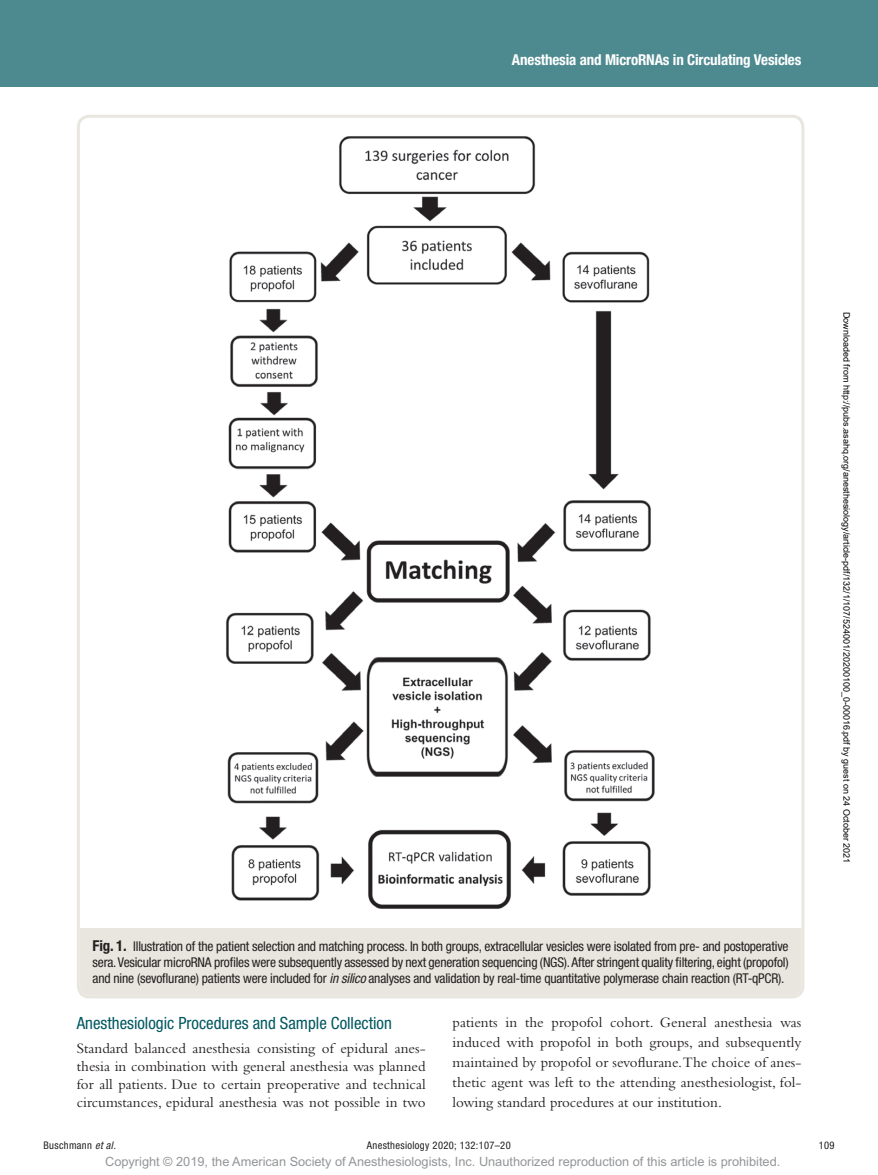
<style>
.page{position:relative;width:878px;height:1175px;background:#fff}
.page>*{position:absolute;margin:0;border:0;box-sizing:border-box;transform-origin:0 0}
.t1{font:condensed 16.8px "Helvetica Neue LT Std";color:#005861}
.t2{font:15px/20.2px "Bembo Std";color:#231f20;text-align:justify}
.t3{font:700 condensed 15px "Helvetica Neue LT Std";letter-spacing:-.01em;color:#fff}
.t4{font:condensed 13.5px/15.8px "Helvetica Neue LT Std";letter-spacing:-.015em;color:#231f20;text-align:justify}
.t5{font:12.75px "Arial MT Std";color:#939598}
.t6{font:condensed 10.5px "Helvetica Neue LT Std";letter-spacing:.03em;color:#231f20}
.t7{font:9px "Arial";color:#000}
.s1{font-weight:700;font-size:15px}
.s2{font-style:italic}
</style>
<div class="page">
<div style="left:0;top:0;width:878px;height:86px;background:#4d8a90"></div>
<img style="left:226px;top:136px;width:429px;height:773px">
<div style="left:80px;top:927px;width:721px;height:68px;background:#e9e6df"></div>
<p class="t3" style="left:512px;top:51px;width:291px">Anesthesia and MicroRNAs in Circulating Vesicles</p>
<p class="t4" style="left:93px;top:938px;width:697px"><span class="s1">Fig. 1.</span> Illustration of the patient selection and matching process. In both groups, extracellular vesicles were isolated from pre- and postoperative sera. Vesicular microRNA profiles were subsequently assessed by next generation sequencing (NGS). After stringent quality filtering, eight (propofol) and nine (sevoflurane) patients were included for <span class="s2">in silico</span> analyses and validation by real-time quantitative polymerase chain reaction (RT-qPCR).</p>
<p class="t1" style="left:77px;top:1012px;width:316px">Anesthesiologic Procedures and Sample Collection</p>
<p class="t2" style="left:77px;top:1039px;width:350px;line-height:18px">Standard balanced anesthesia consisting of epidural anes&shy;thesia in combination with general anesthesia was planned for all patients. Due to certain preoperative and technical circumstances, epidural anesthesia was not possible in two</p>
<p class="t2" style="left:452px;top:1011px;width:350px">patients in the propofol cohort. General anesthesia was induced with propofol in both groups, and subsequently maintained by propofol or sevoflurane.The choice of anes&shy;thetic agent was left to the attending anesthesiologist, fol&shy;lowing standard procedures at our institution.</p>
<p class="t7" style="left:850px;top:312px;width:553px;rotate:90deg">Downloaded from http://pubs.asahq.org/anesthesiology/article-pdf/132/1/107/524001/20200100_0-00016.pdf by guest on 24 October 2021</p>
<p class="t6" style="left:44px;top:1139px;width:74px">Buschmann <span class="s2">et al.</span></p>
<p class="t6" style="left:367px;top:1139px;width:145px">Anesthesiology 2020; 132:107–20</p>
<p class="t6" style="left:818px;top:1139px;width:17px">109</p>
<p class="t5" style="left:105px;top:1154px;width:676px">Copyright © 2019, the American Society of Anesthesiologists, Inc. Unauthorized reproduction of this article is prohibited.</p>
</div>
